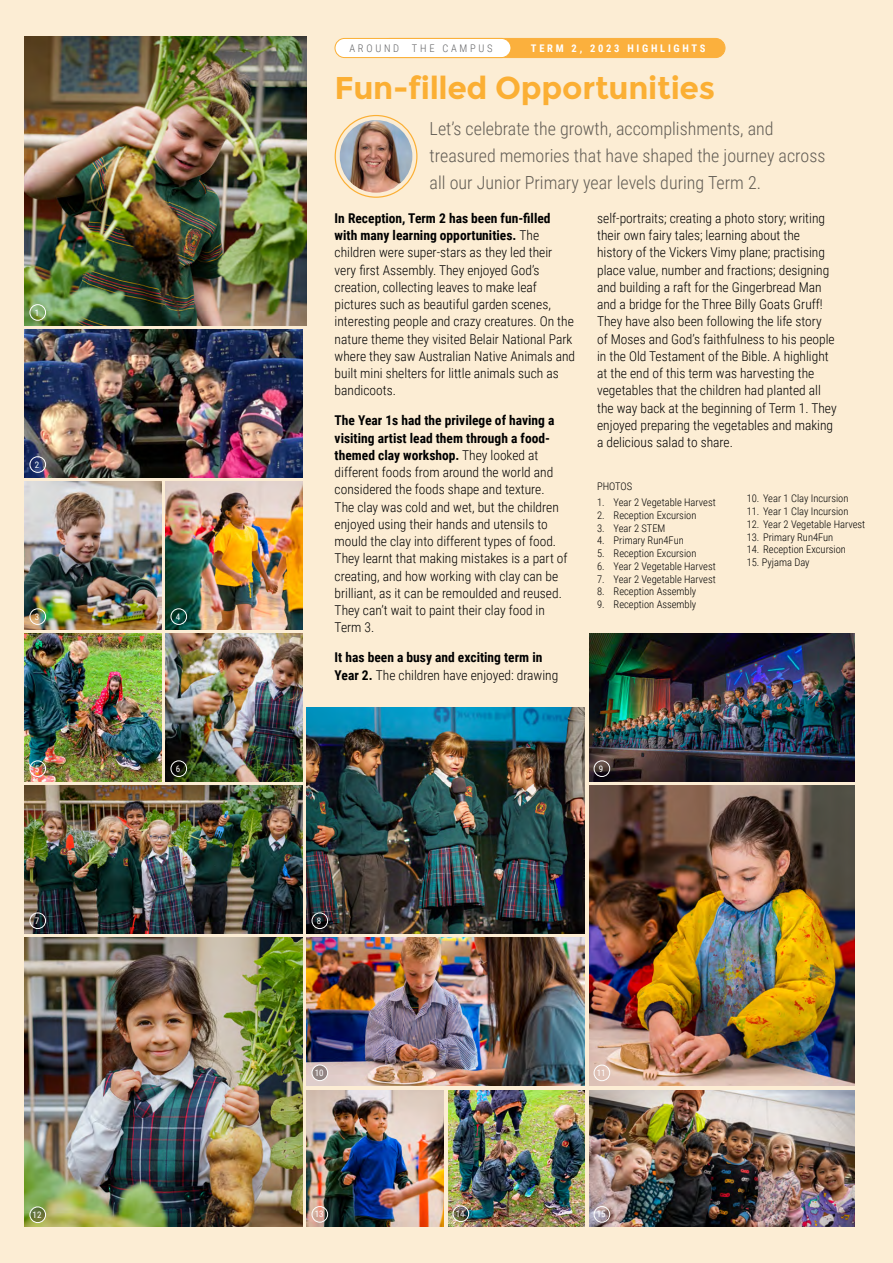
<style>
.page{position:relative;width:893px;height:1263px;background:#fff}
.page>*{position:absolute;margin:0;border:0;box-sizing:border-box;transform-origin:0 0}
.t1{font:700 31.5px "Montserrat";letter-spacing:-.01em;color:#fbaf34}
.t2{font:300 18px/27px "Roboto Condensed";color:#636466}
.t3{font:300 13.5px/17.2px "Roboto Condensed";color:#000}
.t4{font:700 13.5px/17.2px "Roboto Condensed";color:#000}
.t5{font:300 10.5px "Roboto Condensed";color:#000}
.t6{font:700 10.5px "Roboto Condensed";letter-spacing:.26em;color:#fff}
.t7{font:300 10.5px "Roboto Condensed";letter-spacing:.26em;color:#636466}
.t8{font:9px "Roboto Condensed";color:#fff}
.s1{font-weight:700}
.s2{font-weight:300}
</style>
<div class="page">
<div style="left:0;top:0;width:892px;height:1263px;background:#fcedd4"></div>
<img style="left:307px;top:1090px;width:137px;height:137px">
<img style="left:448px;top:1090px;width:137px;height:137px">
<img style="left:25px;top:482px;width:137px;height:147px">
<img style="left:25px;top:36px;width:282px;height:289px">
<img style="left:25px;top:786px;width:278px;height:147px">
<img style="left:25px;top:938px;width:278px;height:289px">
<img style="left:25px;top:330px;width:278px;height:147px">
<img style="left:25px;top:634px;width:137px;height:147px">
<img style="left:589px;top:786px;width:265px;height:299px">
<img style="left:589px;top:1090px;width:265px;height:137px">
<img style="left:589px;top:634px;width:265px;height:147px">
<img style="left:307px;top:938px;width:278px;height:147px">
<img style="left:307px;top:707px;width:278px;height:226px">
<img style="left:166px;top:482px;width:137px;height:147px">
<img style="left:166px;top:634px;width:137px;height:147px">
<div style="left:335px;top:115px;width:82px;height:83px;border:1px solid #fbaf34;border-radius:50%"></div>
<img style="left:340px;top:120px;width:72px;height:73px;border-radius:36px">
<div style="left:380px;top:38px;width:345px;height:20px;background:#fbb03d;border-radius:10px"></div>
<div style="left:380px;top:38px;width:345px;height:20px;border:1px solid #fbb03d;border-radius:10px"></div>
<div style="left:335px;top:38px;width:176px;height:20px;background:#fff;border-radius:10px"></div>
<div style="left:335px;top:38px;width:176px;height:20px;border:1px solid #fbaf34;border-radius:10px"></div>
<div style="left:30px;top:304px;width:16px;height:17px;border:1px solid #fff;border-radius:50%"></div>
<div style="left:30px;top:456px;width:16px;height:17px;border:1px solid #fff;border-radius:50%"></div>
<div style="left:30px;top:608px;width:16px;height:17px;border:1px solid #fff;border-radius:50%"></div>
<div style="left:171px;top:608px;width:16px;height:17px;border:1px solid #fff;border-radius:50%"></div>
<div style="left:30px;top:760px;width:16px;height:17px;border:1px solid #fff;border-radius:50%"></div>
<div style="left:30px;top:912px;width:16px;height:17px;border:1px solid #fff;border-radius:50%"></div>
<div style="left:594px;top:760px;width:16px;height:17px;border:1px solid #fff;border-radius:50%"></div>
<div style="left:594px;top:1065px;width:16px;height:16px;border:1px solid #fff;border-radius:50%"></div>
<div style="left:594px;top:1206px;width:16px;height:16px;border:1px solid #fff;border-radius:50%"></div>
<div style="left:312px;top:1206px;width:16px;height:16px;border:1px solid #fff;border-radius:50%"></div>
<svg style="left:30px;top:1207px;width:16px;height:15px"></svg>
<div style="left:30px;top:1206px;width:16px;height:17px;border:1px solid #fff;border-radius:50%"></div>
<svg style="left:171px;top:761px;width:16px;height:15px"></svg>
<div style="left:171px;top:760px;width:16px;height:17px;border:1px solid #fff;border-radius:50%"></div>
<svg style="left:312px;top:913px;width:16px;height:15px"></svg>
<div style="left:312px;top:912px;width:16px;height:17px;border:1px solid #fff;border-radius:50%"></div>
<svg style="left:453px;top:1206px;width:16px;height:15px"></svg>
<div style="left:453px;top:1205px;width:16px;height:17px;border:1px solid #fff;border-radius:50%"></div>
<svg style="left:312px;top:1065px;width:16px;height:15px"></svg>
<div style="left:312px;top:1064px;width:16px;height:17px;border:1px solid #fff;border-radius:50%"></div>
<p class="t7" style="left:349px;top:41px;width:145px">AROUND THE CAMPUS</p>
<p class="t6" style="left:531px;top:41px;width:176px">TERM 2, 2023 HIGHLIGHTS</p>
<h1 class="t1" style="left:335px;top:69px;width:382px">Fun-filled Opportunities</h1>
<p class="t8" style="left:35px;top:306px;width:6px">1</p>
<p class="t8" style="left:35px;top:458px;width:6px">2</p>
<p class="t8" style="left:35px;top:610px;width:6px">3</p>
<p class="t8" style="left:176px;top:610px;width:6px">4</p>
<p class="t8" style="left:35px;top:762px;width:6px">5</p>
<p class="t8" style="left:35px;top:914px;width:6px">7</p>
<p class="t8" style="left:176px;top:762px;width:6px">6</p>
<h2 class="t2" style="left:430px;top:115px;width:397px">Let’s celebrate the growth, accomplishments, and treasured memories that have shaped the journey across all our Junior Primary year levels during Term 2.</h2>
<p class="t3" style="left:335px;top:209px;width:242px"><span class="s1">In Reception, Term 2 has been fun-filled with many learning opportunities.</span> The children were super-stars as they led their very first Assembly. They enjoyed God’s creation, collecting leaves to make leaf pictures such as beautiful garden scenes, interesting people and crazy creatures. On the nature theme they visited Belair National Park where they saw Australian Native Animals and built mini shelters for little animals such as bandicoots.</p>
<p class="t3" style="left:335px;top:411px;width:234px"><span class="s1">The Year 1s had the privilege of having a visiting artist lead them through a food&shy;themed clay workshop.</span> They looked at different foods from around the world and considered the foods shape and texture.<br>The clay was cold and wet, but the children enjoyed using their hands and utensils to mould the clay into different types of food.<br>They learnt that making mistakes is a part of creating, and how working with clay can be brilliant, as it can be remoulded and reused.<br>They can’t wait to paint their clay food in Term 3.</p>
<p class="t4" style="left:335px;top:648px;width:225px">It has been a busy and exciting term in<br>Year 2. <span class="s2">The children have enjoyed: drawing</span></p>
<p class="t3" style="left:597px;top:209px;width:241px">self-portraits; creating a photo story; writing their own fairy tales; learning about the history of the Vickers Vimy plane; practising place value, number and fractions; designing and building a raft for the Gingerbread Man and a bridge for the Three Billy Goats Gruff!<br>They have also been following the life story<br>of Moses and God’s faithfulness to his people in the Old Testament of the Bible. A highlight at the end of this term was harvesting the vegetables that the children had planted all the way back at the beginning of Term 1. They enjoyed preparing the vegetables and making a delicious salad to share.</p>
<p class="t5" style="left:597px;top:478px;width:37px">PHOTOS</p>
<p class="t5" style="left:597px;top:495px;width:120px">1. Year 2 Vegetable Harvest</p>
<p class="t5" style="left:597px;top:508px;width:101px">2. Reception Excursion</p>
<p class="t5" style="left:597px;top:520px;width:70px">3. Year 2 STEM</p>
<p class="t5" style="left:597px;top:533px;width:88px">4. Primary Run4Fun</p>
<p class="t5" style="left:597px;top:546px;width:101px">5. Reception Excursion</p>
<p class="t5" style="left:597px;top:559px;width:120px">6. Year 2 Vegetable Harvest</p>
<p class="t5" style="left:597px;top:571px;width:120px">7. Year 2 Vegetable Harvest</p>
<p class="t5" style="left:597px;top:584px;width:101px">8. Reception Assembly</p>
<p class="t5" style="left:597px;top:597px;width:101px">9. Reception Assembly</p>
<p class="t5" style="left:747px;top:491px;width:103px">10. Year 1 Clay Incursion</p>
<p class="t5" style="left:747px;top:504px;width:103px">11. Year 1 Clay Incursion</p>
<p class="t5" style="left:747px;top:517px;width:120px">12. Year 2 Vegetable Harvest</p>
<p class="t5" style="left:747px;top:529px;width:88px">13. Primary Run4Fun</p>
<p class="t5" style="left:747px;top:542px;width:101px">14. Reception Excursion</p>
<p class="t5" style="left:747px;top:555px;width:64px">15. Pyjama Day</p>
<p class="t8" style="left:599px;top:762px;width:6px">9</p>
<p class="t8" style="left:317px;top:914px;width:6px">8</p>
<p class="t8" style="left:315px;top:1066px;width:10px">10</p>
<p class="t8" style="left:597px;top:1066px;width:10px">11</p>
<p class="t8" style="left:456px;top:1207px;width:10px">14</p>
<p class="t8" style="left:33px;top:1208px;width:10px">12</p>
<p class="t8" style="left:315px;top:1208px;width:10px">13</p>
<p class="t8" style="left:597px;top:1208px;width:10px">15</p>
</div>
